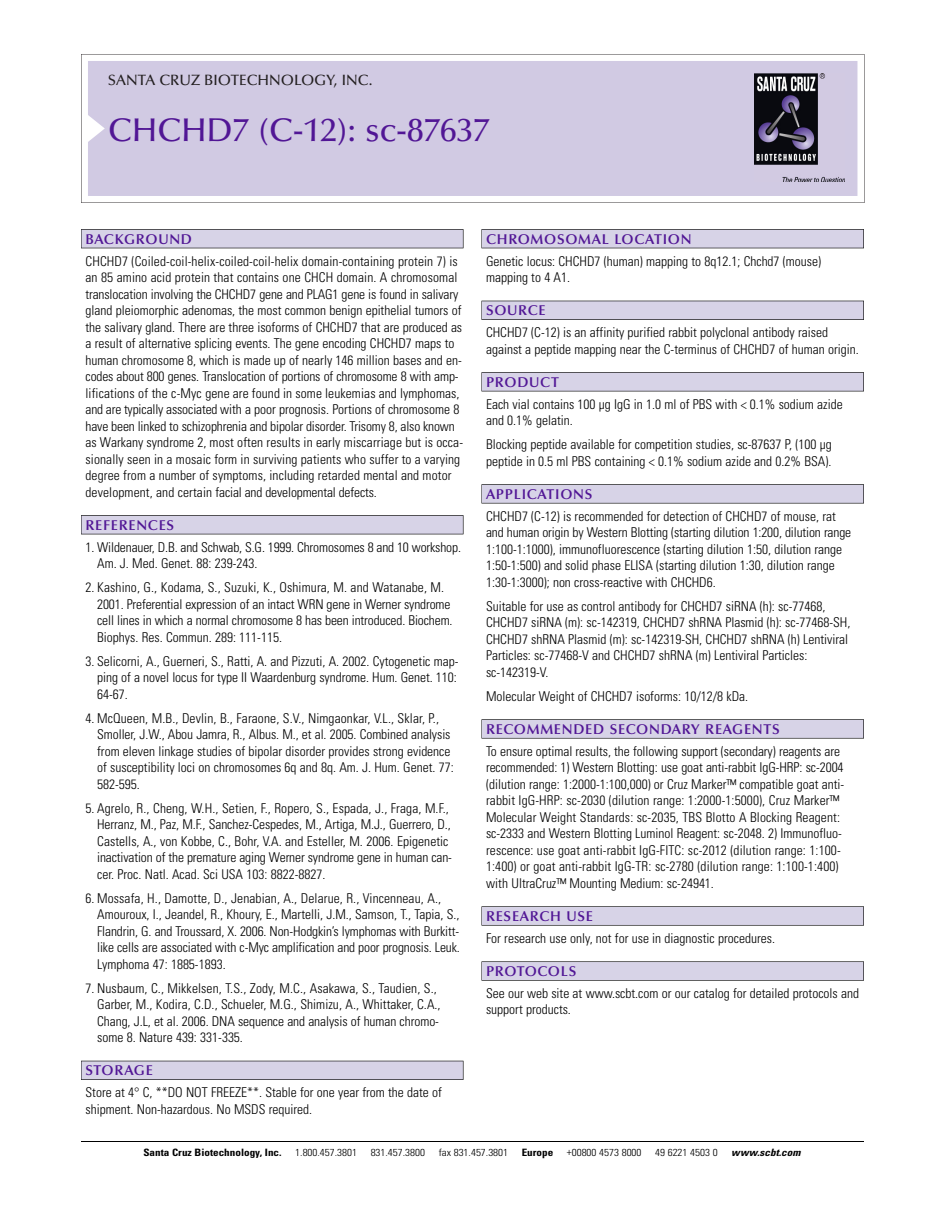
<style>
.page{position:relative;width:945px;height:1215px;background:#fff}
.page>*{position:absolute;margin:0;border:0;box-sizing:border-box;transform-origin:0 0}
.t1{font:500 33px "Optima";color:#511695}
.t2{font:500 15px "Optima";color:#231f20}
.t3{font:600 14.25px "Optima";letter-spacing:.05em;color:#511695}
.t4{font:300 condensed 13.5px/16.5px "Univers";color:#000}
.t5{font:300 condensed 10.2px "Univers";color:#000;scale:1.1 1}
.t6{font:700 condensed 10.2px "Univers";color:#000;scale:1.1 1}
.t7{font:italic 700 condensed 10.2px "Univers";letter-spacing:.005em;color:#000;scale:1.1 1}
</style>
<div class="page">
<svg style="left:81px;top:54px;width:783px;height:149px"></svg>
<div style="left:88px;top:61px;width:769px;height:135px;background:#d1cae3"></div>
<img style="left:755px;top:74px;width:90px;height:108px">
<div style="left:81px;top:229px;width:382px;height:19px;background:#525156"></div>
<div style="left:81px;top:230px;width:382px;height:18px;background:#d7d3e7"></div>
<div style="left:81px;top:515px;width:382px;height:19px;background:#525155"></div>
<div style="left:81px;top:516px;width:382px;height:18px;background:#d7d3e7"></div>
<div style="left:81px;top:1061px;width:382px;height:19px;background:#525158"></div>
<div style="left:81px;top:1061px;width:382px;height:18px;background:#d7d3e7"></div>
<div style="left:482px;top:229px;width:382px;height:19px;background:#525156"></div>
<div style="left:482px;top:230px;width:381px;height:18px;background:#d7d3e7"></div>
<div style="left:482px;top:301px;width:382px;height:19px;background:#515055"></div>
<div style="left:482px;top:301px;width:381px;height:18px;background:#d7d3e7"></div>
<div style="left:482px;top:372px;width:382px;height:19px;background:#545357"></div>
<div style="left:482px;top:373px;width:381px;height:18px;background:#d7d3e7"></div>
<div style="left:482px;top:484px;width:382px;height:19px;background:#575759"></div>
<div style="left:482px;top:485px;width:381px;height:18px;background:#d7d3e7"></div>
<svg style="left:482px;top:719px;width:382px;height:20px"></svg>
<div style="left:482px;top:720px;width:381px;height:18px;background:#d7d3e7"></div>
<div style="left:482px;top:906px;width:382px;height:20px;background:#626263"></div>
<div style="left:482px;top:907px;width:381px;height:18px;background:#d7d3e7"></div>
<div style="left:482px;top:961px;width:382px;height:20px;background:#616161"></div>
<div style="left:482px;top:962px;width:381px;height:18px;background:#d7d3e7"></div>
<hr style="left:81px;top:1141px;width:783px;height:1px;background:#000">
<p class="t2" style="left:108px;top:74px;width:266px">SANTA CRUZ BIOTECHNOLOGY, INC.</p>
<h1 class="t1" style="left:108px;top:117px;width:383px">CHCHD7 (C-12): sc-87637</h1>
<p class="t3" style="left:86px;top:233px;width:108px">BACKGROUND</p>
<p class="t4" style="left:86px;top:254px;width:379px">CHCHD7 (Coiled-coil-helix-coiled-coil-helix domain-containing protein 7) is an 85 amino acid protein that contains one CHCH domain. A chromosomal translocation involving the CHCHD7 gene and PLAG1 gene is found in salivary gland pleiomorphic adenomas, the most common benign epithelial tumors of the salivary gland. There are three isoforms of CHCHD7 that are produced as a result of alternative splicing events. The gene encoding CHCHD7 maps to human chromosome 8, which is made up of nearly 146 million bases and en&shy;codes about 800 genes. Translocation of portions of chromosome 8 with amp&shy;lifications of the c-Myc gene are found in some leukemias and lymphomas, and are typically associated with a poor prognosis. Portions of chromosome 8 have been linked to schizophrenia and bipolar disorder. Trisomy 8, also known as Warkany syndrome 2, most often results in early miscarriage but is occa&shy;sionally seen in a mosaic form in surviving patients who suffer to a varying degree from a number of symptoms, including retarded mental and motor development, and certain facial and developmental defects.</p>
<p class="t3" style="left:86px;top:519px;width:90px">REFERENCES</p>
<p class="t4" style="left:97px;top:540px;width:365px;text-indent:-12px">1. Wildenauer, D.B. and Schwab, S.G. 1999. Chromosomes 8 and 10 workshop.<br>Am. J. Med. Genet. 88: 239-243.</p>
<p class="t4" style="left:97px;top:580px;width:357px;text-indent:-12px">2. Kashino, G., Kodama, S., Suzuki, K., Oshimura, M. and Watanabe, M.<br>2001. Preferential expression of an intact WRN gene in Werner syndrome cell lines in which a normal chromosome 8 has been introduced. Biochem.<br>Biophys. Res. Commun. 289: 111-115.</p>
<p class="t4" style="left:97px;top:654px;width:363px;text-indent:-12px">3. Selicorni, A., Guerneri, S., Ratti, A. and Pizzuti, A. 2002. Cytogenetic map&shy;ping of a novel locus for type II Waardenburg syndrome. Hum. Genet. 110:<br>64-67.</p>
<p class="t4" style="left:97px;top:711px;width:358px;text-indent:-12px">4. McQueen, M.B., Devlin, B., Faraone, S.V., Nimgaonkar, V.L., Sklar, P., Smoller, J.W., Abou Jamra, R., Albus. M., et al. 2005. Combined analysis from eleven linkage studies of bipolar disorder provides strong evidence of susceptibility loci on chromosomes 6q and 8q. Am. J. Hum. Genet. 77:<br>582-595.</p>
<p class="t4" style="left:97px;top:801px;width:356px;text-indent:-12px">5. Agrelo, R., Cheng, W.H., Setien, F., Ropero, S., Espada, J., Fraga, M.F., Herranz, M., Paz, M.F., Sanchez-Cespedes, M., Artiga, M.J., Guerrero, D., Castells, A., von Kobbe, C., Bohr, V.A. and Esteller, M. 2006. Epigenetic inactivation of the premature aging Werner syndrome gene in human can&shy;cer. Proc. Natl. Acad. Sci USA 103: 8822-8827.</p>
<p class="t4" style="left:97px;top:891px;width:364px;text-indent:-12px">6. Mossafa, H., Damotte, D., Jenabian, A., Delarue, R., Vincenneau, A., Amouroux, I., Jeandel, R., Khoury, E., Martelli, J.M., Samson, T., Tapia, S., Flandrin, G. and Troussard, X. 2006. Non-Hodgkin’s lymphomas with Burkitt&shy;like cells are associated with c-Myc amplification and poor prognosis. Leuk.<br>Lymphoma 47: 1885-1893.</p>
<p class="t4" style="left:97px;top:981px;width:345px;text-indent:-12px">7. Nusbaum, C., Mikkelsen, T.S., Zody, M.C., Asakawa, S., Taudien, S., Garber, M., Kodira, C.D., Schueler, M.G., Shimizu, A., Whittaker, C.A., Chang, J.L, et al. 2006. DNA sequence and analysis of human chromo&shy;some 8. Nature 439: 331-335.</p>
<p class="t3" style="left:86px;top:1065px;width:69px">STORAGE</p>
<p class="t4" style="left:86px;top:1085px;width:358px">Store at 4° C, **DO NOT FREEZE**. Stable for one year from the date of shipment. Non-hazardous. No MSDS required.</p>
<p class="t3" style="left:486px;top:233px;width:207px">CHROMOSOMAL LOCATION</p>
<p class="t4" style="left:486px;top:254px;width:337px">Genetic locus: CHCHD7 (human) mapping to 8q12.1; Chchd7 (mouse) mapping to 4 A1.</p>
<p class="t3" style="left:486px;top:305px;width:61px">SOURCE</p>
<p class="t4" style="left:486px;top:325px;width:374px">CHCHD7 (C-12) is an affinity purified rabbit polyclonal antibody raised against a peptide mapping near the C-terminus of CHCHD7 of human origin.</p>
<p class="t3" style="left:486px;top:376px;width:74px">PRODUCT</p>
<p class="t4" style="left:486px;top:397px;width:358px">Each vial contains 100 µg IgG in 1.0 ml of PBS with &lt; 0.1% sodium azide and 0.1% gelatin.</p>
<p class="t4" style="left:486px;top:437px;width:347px">Blocking peptide available for competition studies, sc-87637 P, (100 µg peptide in 0.5 ml PBS containing &lt; 0.1% sodium azide and 0.2% BSA).</p>
<p class="t3" style="left:486px;top:488px;width:108px">APPLICATIONS</p>
<p class="t4" style="left:486px;top:509px;width:367px">CHCHD7 (C-12) is recommended for detection of CHCHD7 of mouse, rat and human origin by Western Blotting (starting dilution 1:200, dilution range 1:100-1:1000), immunofluorescence (starting dilution 1:50, dilution range 1:50-1:500) and solid phase ELISA (starting dilution 1:30, dilution range 1:30-1:3000); non cross-reactive with CHCHD6.</p>
<p class="t4" style="left:486px;top:599px;width:366px">Suitable for use as control antibody for CHCHD7 siRNA (h): sc-77468, CHCHD7 siRNA (m): sc-142319, CHCHD7 shRNA Plasmid (h): sc-77468-SH, CHCHD7 shRNA Plasmid (m): sc-142319-SH, CHCHD7 shRNA (h) Lentiviral Particles: sc-77468-V and CHCHD7 shRNA (m) Lentiviral Particles: sc-142319-V.</p>
<p class="t4" style="left:486px;top:689px;width:264px">Molecular Weight of CHCHD7 isoforms: 10/12/8 kDa.</p>
<p class="t3" style="left:486px;top:723px;width:295px">RECOMMENDED SECONDARY REAGENTS</p>
<p class="t4" style="left:486px;top:744px;width:360px">To ensure optimal results, the following support (secondary) reagents are recommended: 1) Western Blotting: use goat anti-rabbit IgG-HRP: sc-2004 (dilution range: 1:2000-1:100,000) or Cruz Marker™ compatible goat anti&shy;rabbit IgG-HRP: sc-2030 (dilution range: 1:2000-1:5000), Cruz Marker™ Molecular Weight Standards: sc-2035, TBS Blotto A Blocking Reagent: sc-2333 and Western Blotting Luminol Reagent: sc-2048. 2) Immunofluo&shy;rescence: use goat anti-rabbit IgG-FITC: sc-2012 (dilution range: 1:100- 1:400) or goat anti-rabbit IgG-TR: sc-2780 (dilution range: 1:100-1:400) with UltraCruz™ Mounting Medium: sc-24941.</p>
<p class="t3" style="left:486px;top:910px;width:109px">RESEARCH USE</p>
<p class="t4" style="left:486px;top:931px;width:290px">For research use only, not for use in diagnostic procedures.</p>
<p class="t3" style="left:486px;top:965px;width:92px">PROTOCOLS</p>
<p class="t4" style="left:486px;top:986px;width:375px">See our web site at www.scbt.com or our catalog for detailed protocols and support products.</p>
<p class="t6" style="left:143px;top:1148px;width:127px">Santa Cruz Biotechnology, Inc.</p>
<p class="t5" style="left:295px;top:1148px;width:58px">1.800.457.3801</p>
<p class="t5" style="left:371px;top:1148px;width:51px">831.457.3800</p>
<p class="t5" style="left:439px;top:1148px;width:65px">fax 831.457.3801</p>
<p class="t6" style="left:522px;top:1148px;width:30px">Europe</p>
<p class="t5" style="left:567px;top:1148px;width:69px">+00800 4573 8000</p>
<p class="t5" style="left:655px;top:1148px;width:58px">49 6221 4503 0</p>
<p class="t7" style="left:731px;top:1148px;width:64px">www.scbt.com</p>
</div>
